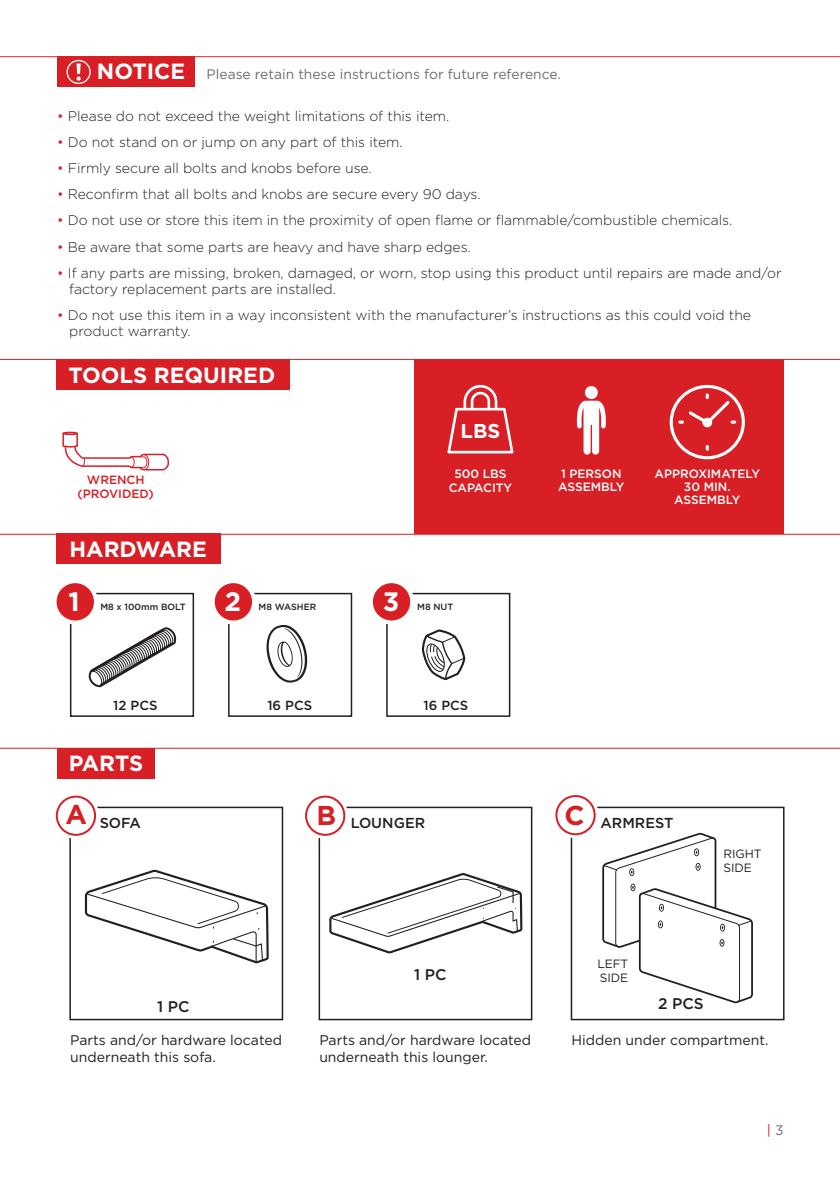
<style>
.page{position:relative;width:840px;height:1191px;background:#fff}
.page>*{position:absolute;margin:0;border:0;box-sizing:border-box;transform-origin:0 0}
.t1{font:700 27.2px "Gotham";color:#d81f26}
.t2{font:700 26.6px "Gotham";color:#fff}
.t3{font:700 22px "Gotham";color:#fff}
.t4{font:700 20px "Gotham";color:#fff}
.t5{font:500 15.4px "Gotham";color:#231f20}
.t6{font:500 14.4px "Gotham";color:#231f20}
.t7{font:300 14px/16px "Gotham";letter-spacing:-.005em;color:#231f20}
.t8{font:14px/16.8px "Gotham";color:#231f20}
.t9{font:13.8px "Gotham";color:#6d6e71}
.t10{font:13.8px "Gotham";color:#d81f26}
.t11{font:500 13.2px "Gotham";color:#231f20}
.t12{font:500 12px/13px "Gotham";color:#fff;text-align:center}
.t13{font:12px/14.4px "Gotham";letter-spacing:-.005em;color:#231f20}
.t14{font:500 12px/14.4px "Gotham";color:#d81f26;text-align:center}
.t15{font:500 9px "Gotham";color:#231f20}
.s1{font-weight:700;font-size:22px;color:#fff}
.s2{color:#d81f26}
.s3{color:#6d6e71}
</style>
<div class="page">
<hr style="left:0;top:56px;width:839px;height:1px;background:#d81f26">
<div style="left:414px;top:359px;width:369px;height:175px;background:#d81f26"></div>
<div style="left:57px;top:534px;width:164px;height:30px;background:#d81f26"></div>
<div style="left:70px;top:593px;width:124px;height:124px;border:2px solid #231f20"></div>
<svg style="left:576px;top:386px;width:29px;height:68px"></svg>
<div style="left:228px;top:593px;width:124px;height:124px;border:2px solid #231f20"></div>
<svg style="left:214px;top:583px;width:42px;height:41px"></svg>
<div style="left:386px;top:593px;width:124px;height:124px;border:2px solid #231f20"></div>
<svg style="left:372px;top:583px;width:42px;height:41px"></svg>
<div style="left:57px;top:359px;width:232px;height:31px;background:#d81f26"></div>
<hr style="left:0;top:359px;width:839px;height:1px;background:#d81f26">
<hr style="left:0;top:534px;width:839px;height:1px;background:#d81f26">
<svg style="left:669px;top:385px;width:75px;height:74px"></svg>
<svg style="left:447px;top:385px;width:66px;height:68px"></svg>
<div style="left:57px;top:57px;width:137px;height:30px;background:#d81f26"></div>
<div style="left:66px;top:60px;width:25px;height:24px;border:1px solid #fff;border-radius:50%"></div>
<svg style="left:76px;top:64px;width:5px;height:17px"></svg>
<div style="left:57px;top:748px;width:97px;height:30px;background:#d81f26"></div>
<hr style="left:0;top:747px;width:839px;height:1px;background:#d81f26">
<div style="left:69px;top:806px;width:214px;height:214px;border:2px solid #231f20"></div>
<div style="left:318px;top:806px;width:214px;height:214px;border:2px solid #231f20"></div>
<svg style="left:55px;top:798px;width:44px;height:41px"></svg>
<div style="left:56px;top:795px;width:40px;height:41px;border:2px solid #d81f26;border-radius:50%"></div>
<div style="left:570px;top:806px;width:214px;height:214px;border:2px solid #231f20"></div>
<svg style="left:305px;top:798px;width:43px;height:41px"></svg>
<div style="left:305px;top:795px;width:40px;height:41px;border:2px solid #d81f26;border-radius:50%"></div>
<svg style="left:555px;top:795px;width:198px;height:208px"></svg>
<div style="left:555px;top:795px;width:40px;height:40px;border:2px solid #d81f26;border-radius:50%"></div>
<svg style="left:56px;top:583px;width:122px;height:104px"></svg>
<svg style="left:266px;top:624px;width:42px;height:59px"></svg>
<svg style="left:421px;top:629px;width:45px;height:52px"></svg>
<svg style="left:85px;top:869px;width:184px;height:94px"></svg>
<svg style="left:329px;top:873px;width:193px;height:80px"></svg>
<svg style="left:62px;top:432px;width:108px;height:39px"></svg>
<p class="t9" style="left:97px;top:65px;width:465px"><span class="s1">NOTICE</span> Please retain these instructions for future reference.</p>
<p class="t7" style="left:57px;top:108px;width:393px"><span class="s2">•</span> Please do not exceed the weight limitations of this item.</p>
<p class="t7" style="left:57px;top:134px;width:347px"><span class="s2">•</span> Do not stand on or jump on any part of this item.</p>
<p class="t7" style="left:57px;top:160px;width:316px"><span class="s2">•</span> Firmly secure all bolts and knobs before use.</p>
<p class="t7" style="left:57px;top:186px;width:425px"><span class="s2">•</span> Reconfirm that all bolts and knobs are secure every 90 days.</p>
<p class="t7" style="left:57px;top:212px;width:676px"><span class="s2">•</span> Do not use or store this item in the proximity of open flame or flammable/combustible chemicals.</p>
<p class="t7" style="left:57px;top:238px;width:415px"><span class="s2">•</span> Be aware that some parts are heavy and have sharp edges.</p>
<p class="t7" style="left:69px;top:264px;width:713px;text-indent:-12px"><span class="s2">•</span> If any parts are missing, broken, damaged, or worn, stop using this product until repairs are made and/or factory replacement parts are installed.</p>
<p class="t7" style="left:69px;top:306px;width:683px;text-indent:-12px"><span class="s2">•</span> Do not use this item in a way inconsistent with the manufacturer’s instructions as this could void the product warranty.</p>
<h3 class="t3" style="left:68px;top:360px;width:208px">TOOLS REQUIRED</h3>
<p class="t14" style="left:78px;top:472px;width:78px">WRENCH (PROVIDED)</p>
<h3 class="t4" style="left:460px;top:417px;width:41px">LBS</h3>
<p class="t12" style="left:448px;top:466px;width:65px;line-height:14.4px">500 LBS<br>CAPACITY</p>
<h3 class="t3" style="left:69px;top:534px;width:139px">HARDWARE</h3>
<h2 class="t2" style="left:68px;top:584px;width:13px">1</h2>
<p class="t15" style="left:100px;top:600px;width:87px">M8 x 100mm BOLT</p>
<h2 class="t2" style="left:224px;top:584px;width:18px">2</h2>
<p class="t15" style="left:258px;top:600px;width:59px">M8 WASHER</p>
<p class="t15" style="left:417px;top:600px;width:37px">M8 NUT</p>
<h2 class="t2" style="left:383px;top:584px;width:18px">3</h2>
<p class="t11" style="left:113px;top:696px;width:46px">12 PCS</p>
<h3 class="t3" style="left:69px;top:749px;width:76px">PARTS</h3>
<p class="t11" style="left:267px;top:696px;width:46px">16 PCS</p>
<p class="t11" style="left:423px;top:696px;width:46px">16 PCS</p>
<p class="t12" style="left:558px;top:466px;width:68px;text-align:left">1 PERSON<br>ASSEMBLY</p>
<p class="t12" style="left:654px;top:466px;width:107px">APPROXIMATELY<br>30 MIN.<br>ASSEMBLY</p>
<h1 class="t1" style="left:65px;top:796px;width:23px">A</h1>
<p class="t6" style="left:316px;top:813px;width:110px"><sup>B</sup> LOUNGER</p>
<p class="t6" style="left:564px;top:813px;width:111px"><sup>C</sup> ARMREST</p>
<p class="t6" style="left:100px;top:813px;width:43px">SOFA</p>
<p class="t13" style="left:723px;top:846px;width:40px">RIGHT<br>SIDE</p>
<p class="t5" style="left:157px;top:996px;width:34px">1 PC</p>
<p class="t5" style="left:414px;top:964px;width:34px">1 PC</p>
<p class="t13" style="left:597px;top:956px;width:32px">LEFT<br>SIDE</p>
<p class="t5" style="left:657px;top:993px;width:47px">2 PCS</p>
<p class="t8" style="left:70px;top:1031px;width:213px">Parts and/or hardware located underneath this sofa.</p>
<p class="t8" style="left:319px;top:1031px;width:213px">Parts and/or hardware located underneath this lounger.</p>
<p class="t8" style="left:571px;top:1031px;width:198px">Hidden under compartment.</p>
<p class="t10" style="left:766px;top:1121px;width:18px">| <span class="s3">3</span></p>
</div>
